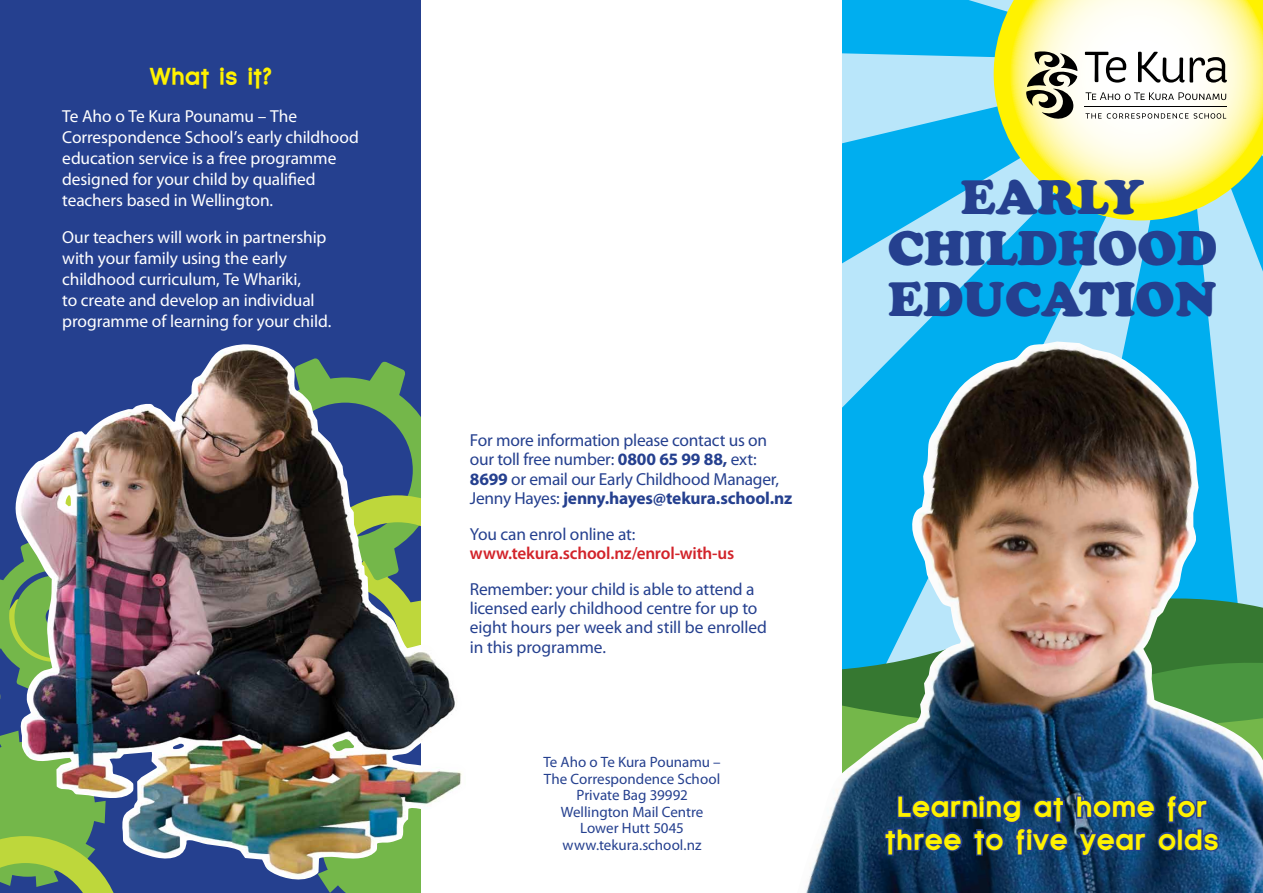
<style>
.page{position:relative;width:1263px;height:893px;background:#fff}
.page>*{position:absolute;margin:0;border:0;box-sizing:border-box;transform-origin:0 0}
.t1{font:48px/51px "Cooper Black Std";color:#25408f;text-align:center}
.t2{font:900 27px/32.4px "Florencesans";color:#fff200;text-align:center}
.t3{font:900 22.5px "Florencesans";letter-spacing:-.005em;color:#fff200}
.t4{font:17.4px/20.9px "Myriad Pro";letter-spacing:-.01em;color:#fff}
.t5{font:17.4px/19.2px "Myriad Pro";letter-spacing:-.01em;color:#25408f}
.t6{font:600 17.4px "Myriad Pro";letter-spacing:-.015em;color:#d2232a}
.t7{font:15px/16.5px "Myriad Pro";color:#25408f;text-align:center}
.s1{font-weight:700}
</style>
<div class="page">
<div style="left:0;top:0;width:421px;height:893px;background:#25408f"></div>
<svg style="left:842px;top:156px;width:340px;height:185px;background:#54c7f3"></svg>
<svg style="left:1182px;top:220px;width:81px;height:121px;background:#7bd3f6"></svg>
<svg style="left:0;top:575px;width:114px;height:318px"></svg>
<svg style="left:994px;top:156px;width:269px;height:64px;background:#90d7ac"></svg>
<svg style="left:1010px;top:156px;width:253px;height:48px;background:#dded89"></svg>
<img style="left:7px;top:344px;width:455px;height:539px">
<img style="left:806px;top:341px;width:457px;height:552px">
<svg style="left:883px;top:792px;width:338px;height:66px;background:#1a3f76"></svg>
<svg style="left:842px;top:0;width:421px;height:156px"></svg>
<p class="t3" style="left:149px;top:64px;width:125px">What is it?</p>
<p class="t4" style="left:62px;top:105px;width:298px">Te Aho o Te Kura Pounamu – The Correspondence School’s early childhood education service is a free programme designed for your child by qualified teachers based in Wellington.</p>
<p class="t4" style="left:62px;top:227px;width:271px">Our teachers will work in partnership with your family using the early childhood curriculum, Te Whariki,<br>to create and develop an individual programme of learning for your child.</p>
<p class="t5" style="left:470px;top:431px;width:324px">For more information please contact us on our toll free number: <span class="s1">0800 65 99 88,</span> ext:<br><span class="s1">8699</span> or email our Early Childhood Manager, Jenny Hayes: <span class="s1">jenny.hayes@tekura.school.nz</span></p>
<p class="t5" style="left:470px;top:524px;width:167px">You can enrol online at:</p>
<p class="t6" style="left:470px;top:542px;width:266px">www.tekura.school.nz/enrol-with-us</p>
<p class="t5" style="left:470px;top:579px;width:299px">Remember: your child is able to attend a licensed early childhood centre for up to eight hours per week and still be enrolled in this programme.</p>
<p class="t7" style="left:543px;top:754px;width:179px">Te Aho o Te Kura Pounamu –<br>The Correspondence School<br>Private Bag 39992<br>Wellington Mail Centre<br>Lower Hutt 5045 www.tekura.school.nz</p>
<h1 class="t1" style="left:888px;top:171px;width:331px">EARLY<br>CHILDHOOD<br>EDUCATION</h1>
<h2 class="t2" style="left:885px;top:791px;width:336px">Learning at home for three to five year olds</h2>
</div>
